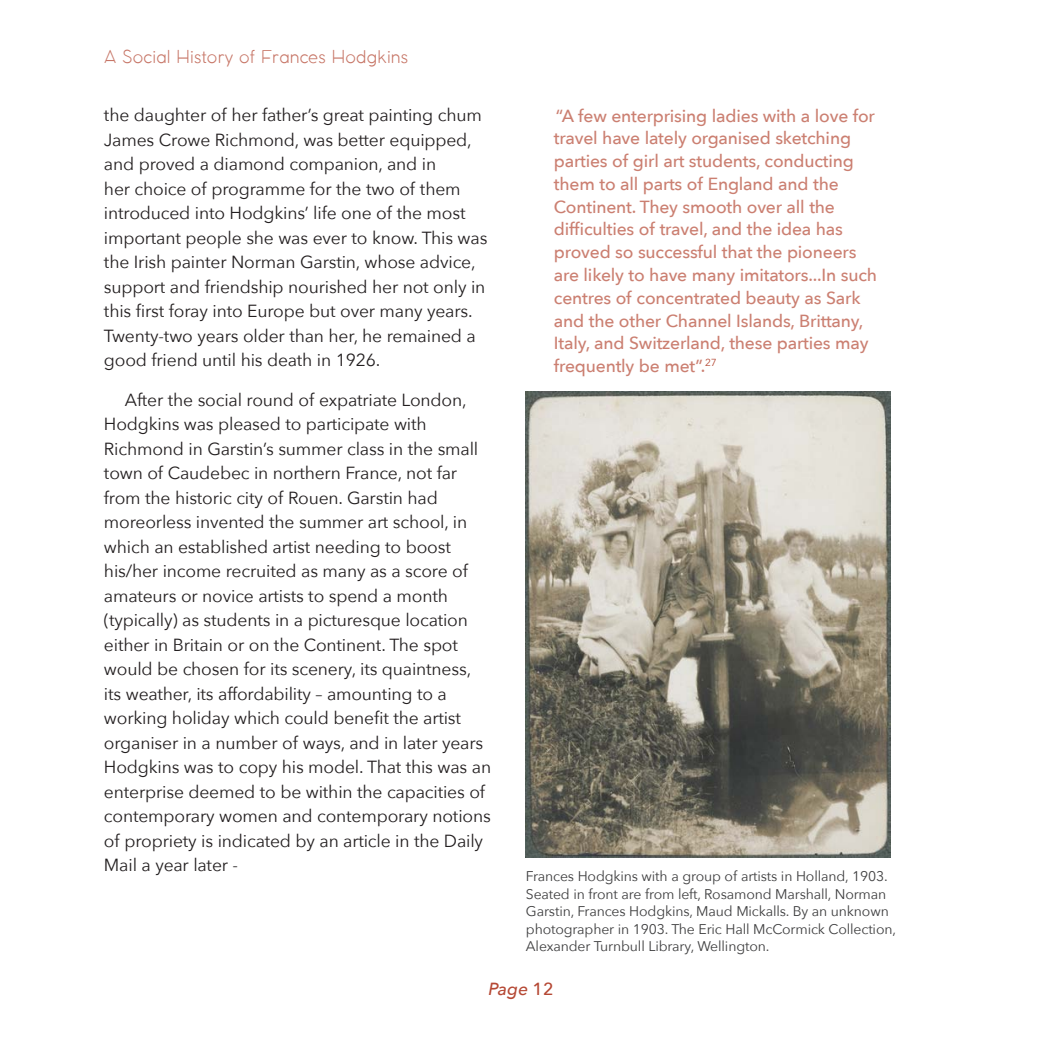
<style>
.page{position:relative;width:1042px;height:1042px;background:#fff}
.page>*{position:absolute;margin:0;border:0;box-sizing:border-box;transform-origin:0 0}
.t1{font:17.5px/24.5px "Avenir Next";letter-spacing:-.01em;color:#231f20}
.t2{font:500 17.5px/22.8px "Avenir Next";letter-spacing:-.01em;color:#cb7f71}
.t3{font:300 17.5px "COCOMAT";letter-spacing:.01em;color:#c77667}
.t4{font:italic 500 17.5px "Avenir Next";color:#b54834}
.t5{font:14px/17.5px "Avenir Next";letter-spacing:-.01em;color:#3e3e3f}
.s1{font-style:normal}
</style>
<div class="page">
<img style="left:526px;top:392px;width:364px;height:465px">
<p class="t3" style="left:104px;top:45px;width:305px">A Social History of Frances Hodgkins</p>
<p class="t1" style="left:104px;top:103px;width:385px">the daughter of her father’s great painting chum James Crowe Richmond, was better equipped, and proved a diamond companion, and in<br>her choice of programme for the two of them introduced into Hodgkins’ life one of the most important people she was ever to know. This was the Irish painter Norman Garstin, whose advice, support and friendship nourished her not only in this first foray into Europe but over many years.<br>Twenty-two years older than her, he remained a good friend until his death in 1926.</p>
<p class="t1" style="left:104px;top:388px;width:389px;text-indent:21px">After the social round of expatriate London, Hodgkins was pleased to participate with Richmond in Garstin’s summer class in the small town of Caudebec in northern France, not far from the historic city of Rouen. Garstin had moreorless invented the summer art school, in which an established artist needing to boost his/her income recruited as many as a score of amateurs or novice artists to spend a month (typically) as students in a picturesque location either in Britain or on the Continent. The spot would be chosen for its scenery, its quaintness, its weather, its affordability – amounting to a working holiday which could benefit the artist organiser in a number of ways, and in later years Hodgkins was to copy his model. That this was an enterprise deemed to be within the capacities of contemporary women and contemporary notions of propriety is indicated by an article in the Daily Mail a year later -</p>
<p class="t2" style="left:554px;top:105px;width:325px">“A few enterprising ladies with a love for travel have lately organised sketching parties of girl art students, conducting them to all parts of England and the Continent. They smooth over all the difficulties of travel, and the idea has proved so successful that the pioneers are likely to have many imitators...In such centres of concentrated beauty as Sark and the other Channel Islands, Brittany, Italy, and Switzerland, these parties may frequently be met”.<sup>27</sup></p>
<p class="t5" style="left:526px;top:868px;width:372px">Frances Hodgkins with a group of artists in Holland, 1903.<br>Seated in front are from left, Rosamond Marshall, Norman Garstin, Frances Hodgkins, Maud Mickalls. By an unknown photographer in 1903. The Eric Hall McCormick Collection, Alexander Turnbull Library, Wellington.</p>
<p class="t4" style="left:488px;top:977px;width:66px">Page <span class="s1">12</span></p>
</div>
